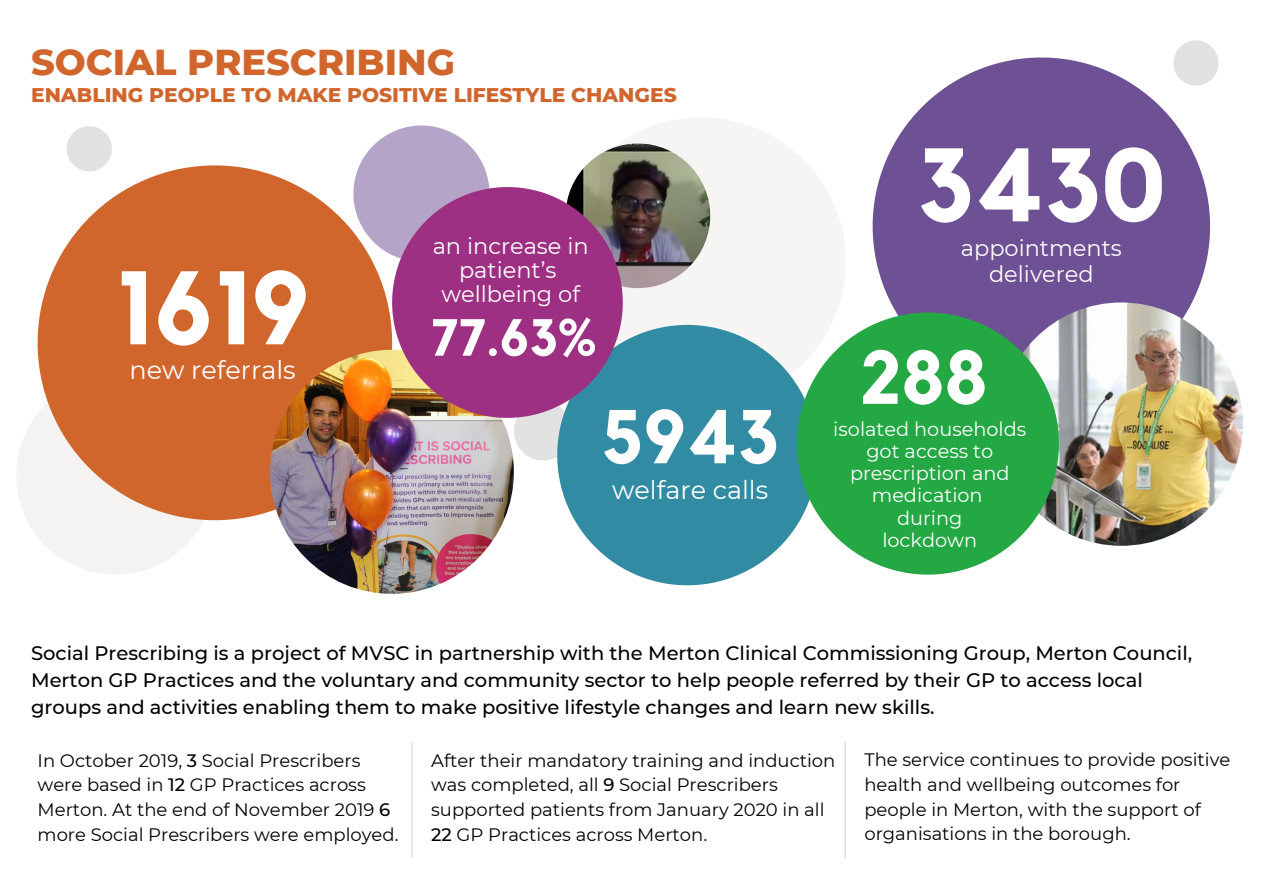
<style>
.page{position:relative;width:1263px;height:894px;background:#fff}
.page>*{position:absolute;margin:0;border:0;box-sizing:border-box;transform-origin:0 0}
.t1{font:700 102.9px "Kollektif";color:#fff}
.t2{font:700 75.15px "Kollektif";color:#fff}
.t3{font:700 51.45px "Kollektif";color:#fff}
.t4{font:800 36.75px "Montserrat";color:#d1662d}
.t5{font:25.5px "Montserrat";color:#fff}
.t6{font:22.5px/23.5px "Montserrat";color:#fff;text-align:center}
.t7{font:800 20.25px "Montserrat";color:#d1662d}
.t8{font:500 19.5px/27px "Montserrat";color:#000}
.t9{font:19.35px/22.2px "Montserrat";color:#fff;text-align:center}
.t10{font:18px/24.8px "Montserrat";color:#000}
.s1{font-weight:500}
</style>
<div class="page">
<hr style="left:845px;top:741px;width:1px;height:116px;background:#d9d9d9">
<svg style="left:17px;top:414px;width:198px;height:160px"></svg>
<svg style="left:38px;top:165px;width:354px;height:355px;fill:#d1662d"></svg>
<svg style="left:571px;top:118px;width:274px;height:207px;fill:#f7f4f4"></svg>
<img style="left:270px;top:350px;width:244px;height:243px;border-radius:50%">
<svg style="left:353px;top:125px;width:136px;height:136px"></svg>
<svg style="left:514px;top:418px;width:43px;height:42px"></svg>
<svg style="left:873px;top:57px;width:337px;height:262px;fill:#6e5094"></svg>
<svg style="left:557px;top:325px;width:240px;height:260px;fill:#318ba2"></svg>
<img style="left:1000px;top:302px;width:243px;height:243px;border-radius:50%">
<img style="left:566px;top:143px;width:144px;height:145px;border-radius:50%">
<svg style="left:392px;top:187px;width:231px;height:231px;fill:#9d3082"></svg>
<svg style="left:797px;top:312px;width:262px;height:262px;fill:#23a843"></svg>
<svg style="left:1173px;top:40px;width:45px;height:46px"></svg>
<svg style="left:67px;top:126px;width:45px;height:45px"></svg>
<hr style="left:412px;top:741px;width:1px;height:116px;background:#d9d9d9">
<p class="t4" style="left:31px;top:40px;width:425px">SOCIAL PRESCRIBING</p>
<p class="t7" style="left:31px;top:83px;width:647px">ENABLING PEOPLE TO MAKE POSITIVE LIFESTYLE CHANGES</p>
<p class="t1" style="left:116px;top:261px;width:196px">1619</p>
<p class="t5" style="left:130px;top:354px;width:168px">new referrals</p>
<p class="t6" style="left:433px;top:234px;width:157px">an increase in patient’s</p>
<p class="t6" style="left:441px;top:282px;width:140px">wellbeing of</p>
<p class="t3" style="left:431px;top:314px;width:167px">77.63%</p>
<p class="t2" style="left:601px;top:402px;width:179px">5943</p>
<p class="t5" style="left:612px;top:474px;width:158px">welfare calls</p>
<p class="t1" style="left:917px;top:138px;width:250px">3430</p>
<p class="t6" style="left:961px;top:236px;width:163px">appointments</p>
<p class="t6" style="left:989px;top:262px;width:106px">delivered</p>
<p class="t2" style="left:859px;top:343px;width:130px">288</p>
<p class="t9" style="left:833px;top:417px;width:195px">isolated households got access to prescription and medication</p>
<p class="t9" style="left:897px;top:506px;width:67px">during</p>
<p class="t9" style="left:882px;top:528px;width:96px">lockdown</p>
<p class="t8" style="left:31px;top:639px;width:1163px">Social Prescribing is a project of MVSC in partnership with the Merton Clinical Commissioning Group, Merton Council,<br>Merton GP Practices and the voluntary and community sector to help people referred by their GP to access local groups and activities enabling them to make positive lifestyle changes and learn new skills.</p>
<p class="t10" style="left:38px;top:747px;width:362px">In October 2019, <span class="s1">3</span> Social Prescribers were based in <span class="s1">12</span> GP Practices across Merton. At the end of November 2019 <span class="s1">6 </span>more Social Prescribers were employed.</p>
<p class="t10" style="left:431px;top:747px;width:406px">After their mandatory training and induction was completed, all <span class="s1">9</span> Social Prescribers supported patients from January 2020 in all <span class="s1">22</span> GP Practices across Merton.</p>
<p class="t10" style="left:864px;top:747px;width:367px">The service continues to provide positive health and wellbeing outcomes for people in Merton, with the support of organisations in the borough.</p>
</div>
